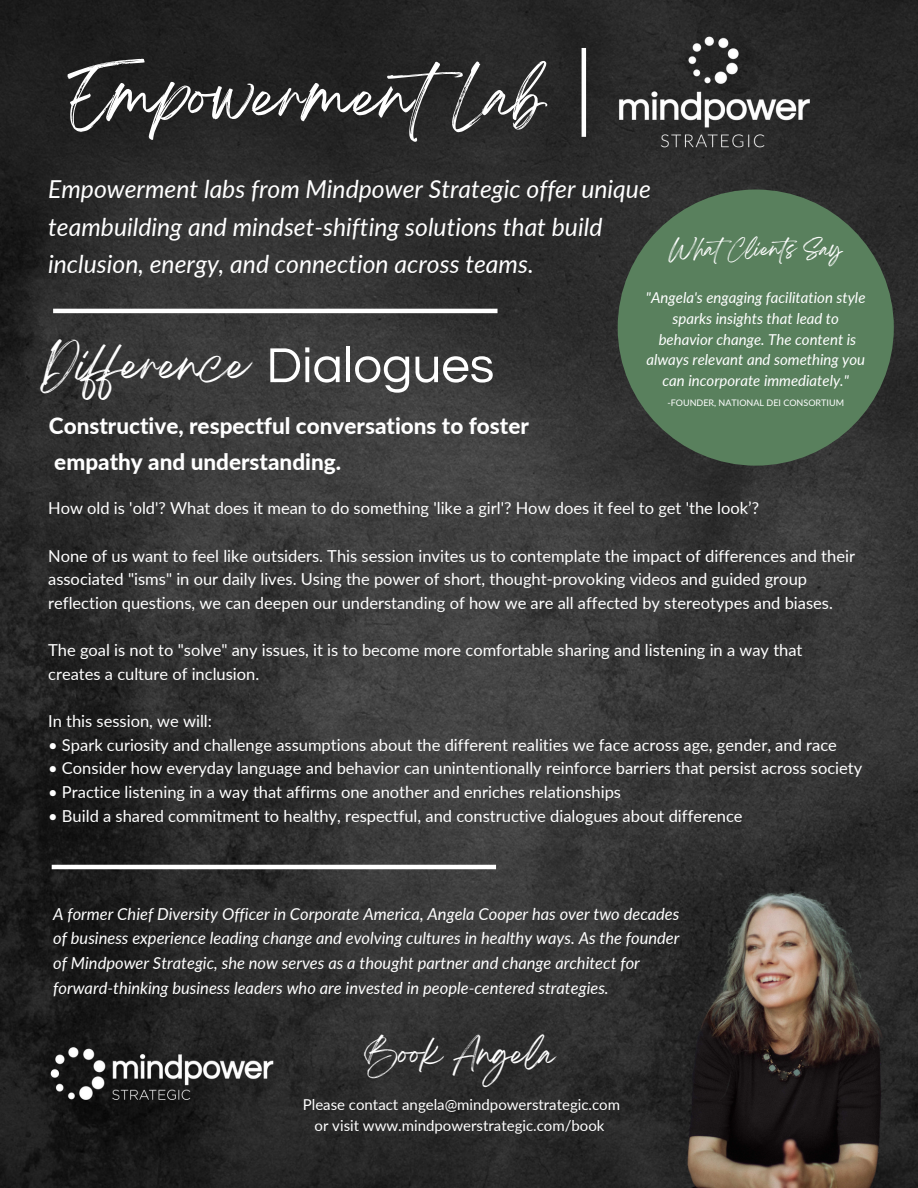
<style>
.page{position:relative;width:918px;height:1188px;background:#fff}
.page>*{position:absolute;margin:0;border:0;box-sizing:border-box;transform-origin:0 0}
.t1{font:54px "Breathing";color:#fff}
.t2{font:51px "Questrial";color:#fff}
.t3{font:39px "Breathing";color:#fff}
.t4{font:27.9px "Breathing";color:#fff}
.t5{font:italic 24.75px/37.2px "Lato";color:#fff}
.t6{font:800 22.5px "Lato";color:#fff}
.t7{font:18px "Breathing";color:#fff}
.t8{font:16.5px/23.7px "Lato";color:#fff}
.t9{font:italic 16.5px/24.8px "Lato";color:#fff}
.t10{font:italic 15px/20.7px "Lato";color:#fff;text-align:center}
.t11{font:15px "Lato";color:#fff}
.t12{font:9px "Lato";color:#fff}
</style>
<div class="page">
<img style="left:0;top:0;width:918px;height:1188px">
<hr style="left:582px;top:48px;width:4px;height:89px;background:#fff">
<div style="left:618px;top:190px;width:276px;height:276px;background:#59805d;border-radius:50%"></div>
<hr style="left:52px;top:865px;width:444px;height:4px;background:#fff">
<img style="left:618px;top:34px;width:193px;height:116px">
<hr style="left:53px;top:309px;width:445px;height:4px;background:#fff">
<img style="left:50px;top:1047px;width:224px;height:54px">
<img style="left:489px;top:841px;width:429px;height:347px">
<p class="t1" style="left:67px;top:80px;width:479px">EmpowermentLab</p>
<p class="t5" style="left:48px;top:170px;width:604px">Empowerment labs from Mindpower Strategic offer unique teambuilding and mindset-shifting solutions that build</p>
<p class="t5" style="left:48px;top:244px;width:487px">inclusion, energy, and connection across teams.</p>
<p class="t7" style="left:669px;top:243px;width:174px">WhatClients Say</p>
<p class="t10" style="left:646px;top:287px;width:221px">"Angela's engaging facilitation style sparks insights that lead to</p>
<p class="t10" style="left:646px;top:329px;width:220px">behavior change. The content is always relevant and something you can incorporate immediately."</p>
<p class="t12" style="left:667px;top:397px;width:178px">-FOUNDER, NATIONAL DEI CONSORTIUM</p>
<p class="t3" style="left:41px;top:353px;width:210px">Difference</p>
<p class="t2" style="left:266px;top:340px;width:230px">Dialogues</p>
<p class="t6" style="left:49px;top:412px;width:481px">Constructive, respectful conversations to foster</p>
<p class="t6" style="left:54px;top:448px;width:288px">empathy and understanding.</p>
<p class="t8" style="left:48px;top:496px;width:712px">How old is 'old'? What does it mean to do something 'like a girl'? How does it feel to get 'the look’?</p>
<p class="t8" style="left:48px;top:543px;width:808px">None of us want to feel like outsiders. This session invites us to contemplate the impact of differences and their associated "isms" in our daily lives. Using the power of short, thought-provoking videos and guided group reflection questions, we can deepen our understanding of how we are all affected by stereotypes and biases.</p>
<p class="t8" style="left:48px;top:638px;width:756px">The goal is not to "solve" any issues, it is to become more comfortable sharing and listening in a way that</p>
<p class="t8" style="left:48px;top:662px;width:213px">creates a culture of inclusion.</p>
<p class="t8" style="left:48px;top:709px;width:165px">In this session, we will:</p>
<p class="t8" style="left:48px;top:732px;width:790px">• Spark curiosity and challenge assumptions about the different realities we face across age, gender, and race</p>
<p class="t8" style="left:48px;top:756px;width:816px">• Consider how everyday language and behavior can unintentionally reinforce barriers that persist across society</p>
<p class="t8" style="left:48px;top:780px;width:574px">• Practice listening in a way that affirms one another and enriches relationships</p>
<p class="t8" style="left:48px;top:803px;width:696px">• Build a shared commitment to healthy, respectful, and constructive dialogues about difference</p>
<p class="t9" style="left:53px;top:901px;width:628px">A former Chief Diversity Officer in Corporate America, Angela Cooper has over two decades of business experience leading change and evolving cultures in healthy ways. As the founder of Mindpower Strategic, she now serves as a thought partner and change architect for forward-thinking business leaders who are invested in people-centered strategies.</p>
<p class="t4" style="left:365px;top:1045px;width:191px">Book Angela</p>
<p class="t11" style="left:303px;top:1095px;width:319px">Please contact angela@mindpowerstrategic.com</p>
<p class="t11" style="left:315px;top:1116px;width:292px">or visit www.mindpowerstrategic.com/book</p>
</div>
